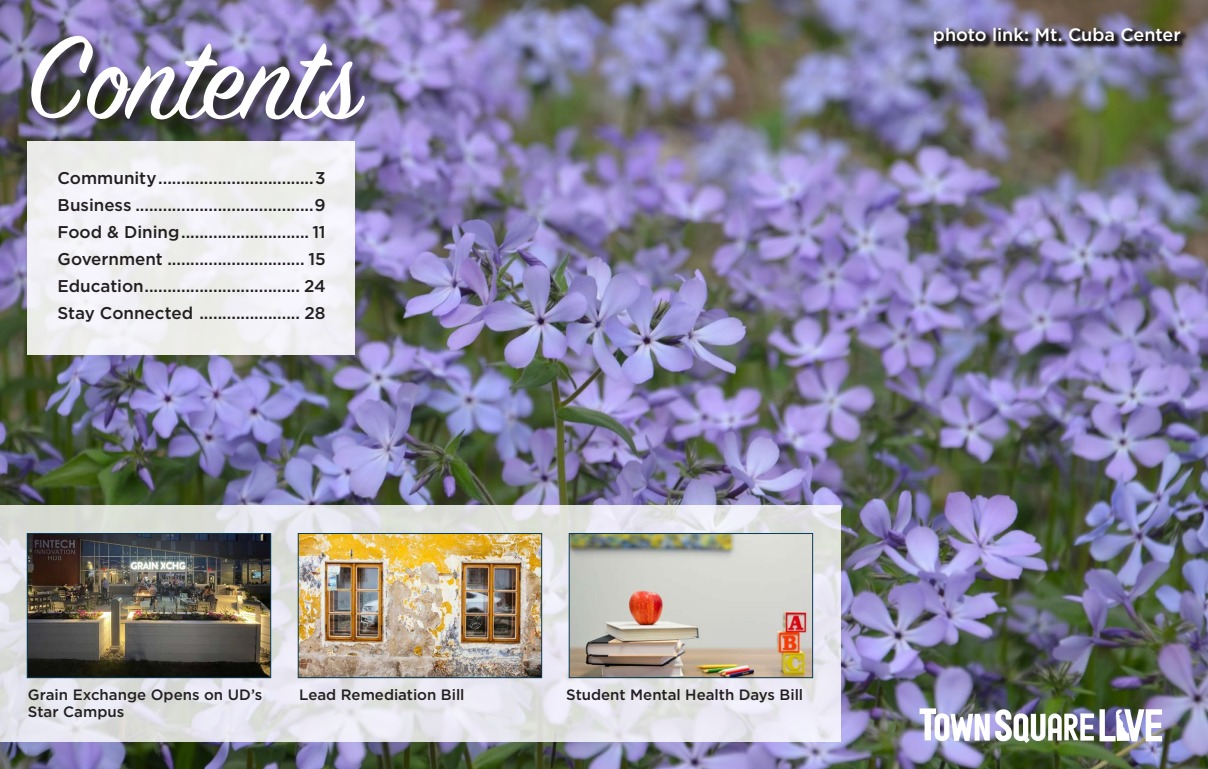
<style>
.page{position:relative;width:1208px;height:769px;background:#fff}
.page>*{position:absolute;margin:0;border:0;box-sizing:border-box;transform-origin:0 0}
.t1{font:128.5px "Sign Painter House Script";color:#fff}
.t2{font:500 18px "Gotham";letter-spacing:-.005em;color:#fff}
.t3{font:500 17px "Gotham";color:#231f20}
.t4{font:500 15px/17px "Gotham";color:#231f20}
</style>
<div class="page">
<img style="left:0;top:0;width:1207px;height:768px">
<div style="left:33px;top:37px;width:344px;height:94px;background:#231f20;opacity:.75"></div>
<svg style="left:1099px;top:708px;width:62px;height:33px"></svg>
<svg style="left:919px;top:708px;width:70px;height:32px"></svg>
<img style="left:995px;top:708px;width:98px;height:34px">
<div style="left:27px;top:142px;width:327px;height:213px;background:linear-gradient(to right,#f0f0f2,#f1f1f3)"></div>
<svg style="left:0;top:505px;width:840px;height:236px;background:#e1e2e7"></svg>
<img style="left:29px;top:535px;width:240px;height:140px">
<div style="left:27px;top:533px;width:244px;height:144px;border:1px solid #073d5a"></div>
<img style="left:300px;top:535px;width:240px;height:140px">
<div style="left:298px;top:533px;width:244px;height:144px;border:1px solid #073d5a"></div>
<img style="left:571px;top:535px;width:239px;height:140px">
<div style="left:569px;top:533px;width:243px;height:144px;border:1px solid #073d5a"></div>
<svg style="left:932px;top:26px;width:256px;height:26px;background:#585362"></svg>
<p class="t1" style="left:27px;top:0;width:334px">Contents</p>
<p class="t3" style="left:58px;top:167px;width:270px">Community..................................3</p>
<p class="t3" style="left:58px;top:194px;width:270px">Business .......................................9</p>
<p class="t3" style="left:58px;top:221px;width:270px">Food &amp; Dining............................ 11</p>
<p class="t3" style="left:58px;top:248px;width:270px">Government .............................. 15</p>
<p class="t3" style="left:58px;top:275px;width:269px">Education.................................. 24</p>
<p class="t3" style="left:58px;top:302px;width:270px">Stay Connected ...................... 28</p>
<p class="t2" style="left:932px;top:23px;width:249px">photo link: Mt. Cuba Center</p>
<p class="t4" style="left:28px;top:685px;width:236px">Grain Exchange Opens on UD’s<br>Star Campus</p>
<p class="t4" style="left:299px;top:685px;width:167px">Lead Remediation Bill</p>
<p class="t4" style="left:566px;top:685px;width:238px">Student Mental Health Days Bill</p>
</div>
